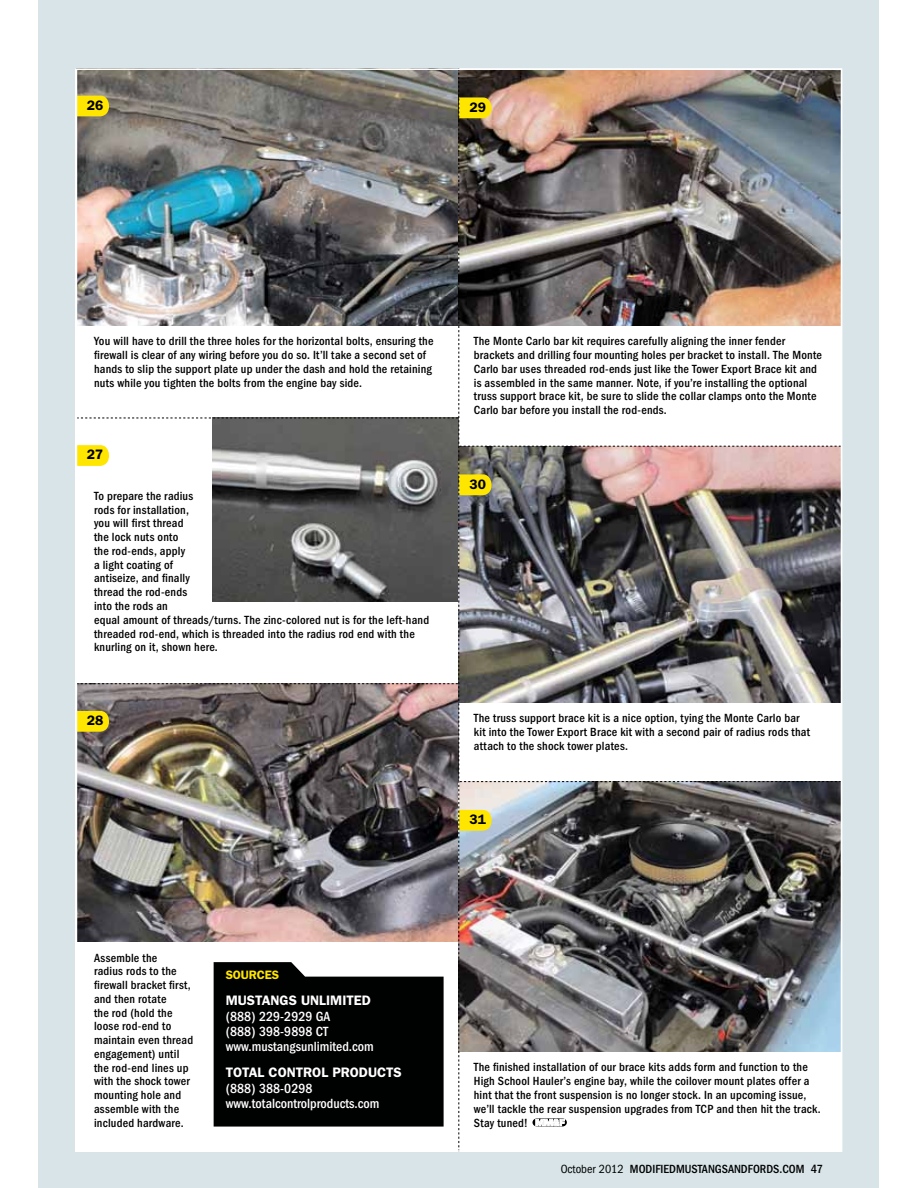
<style>
.page{position:relative;width:918px;height:1188px;background:#fff}
.page>*{position:absolute;margin:0;border:0;box-sizing:border-box;transform-origin:0 0}
.t1{font:500 condensed 13.8px/15.3px "ITC Franklin Gothic Std";color:#fff}
.t2{font:600 13.8px "ITC Franklin Gothic Std";color:#fff}
.t3{font:600 13.8px "ITC Franklin Gothic Std";letter-spacing:.01em;color:#000}
.t4{font:500 condensed 12.3px/13.8px "ITC Franklin Gothic Std";letter-spacing:.015em;color:#000}
.t5{font:600 12.3px "ITC Franklin Gothic Std";letter-spacing:-.01em;color:#ffe600}
.s1{font-weight:400}
</style>
<div class="page">
<div style="left:39px;top:0;width:840px;height:1188px;background:#d8e4e8"></div>
<img style="left:79px;top:71px;width:760px;height:1078px">
<p class="t3" style="left:87px;top:97px;width:18px">26</p>
<p class="t3" style="left:469px;top:99px;width:18px">29</p>
<p class="t4" style="left:94px;top:334px;width:341px">You will have to drill the three holes for the horizontal bolts, ensuring the firewall is clear of any wiring before you do so. it’ll take a second set of hands to slip the support plate up under the dash and hold the retaining nuts while you tighten the bolts from the engine bay side.</p>
<p class="t3" style="left:87px;top:447px;width:18px">27</p>
<p class="t4" style="left:94px;top:489px;width:337px">to prepare the radius<br>rods for installation,<br>you will first thread<br>the lock nuts onto<br>the rod-ends, apply<br>a light coating of<br>antiseize, and finally<br>thread the rod-ends<br>into the rods an<br>equal amount of threads/turns. the zinc-colored nut is for the left-hand threaded rod-end, which is threaded into the radius rod end with the knurling on it, shown here.</p>
<p class="t3" style="left:87px;top:712px;width:18px">28</p>
<p class="t4" style="left:474px;top:334px;width:350px">the monte carlo bar kit requires carefully aligning the inner fender brackets and drilling four mounting holes per bracket to install. the monte carlo bar uses threaded rod-ends just like the tower export Brace kit and is assembled in the same manner. note, if you’re installing the optional truss support brace kit, be sure to slide the collar clamps onto the monte carlo bar before you install the rod-ends.</p>
<p class="t3" style="left:469px;top:476px;width:18px">30</p>
<p class="t4" style="left:474px;top:711px;width:338px">the truss support brace kit is a nice option, tying the monte carlo bar kit into the tower export Brace kit with a second pair of radius rods that attach to the shock tower plates.</p>
<p class="t3" style="left:469px;top:811px;width:18px">31</p>
<p class="t4" style="left:94px;top:951px;width:101px">assemble the<br>radius rods to the firewall bracket first, and then rotate<br>the rod (hold the loose rod-end to maintain even thread engagement) until the rod-end lines up with the shock tower mounting hole and assemble with the included hardware.</p>
<p class="t5" style="left:226px;top:967px;width:55px">SOURCES</p>
<p class="t2" style="left:226px;top:992px;width:147px">MUSTANGS UNLIMITED</p>
<p class="t1" style="left:226px;top:1008px;width:150px">(888) 229-2929 ga<br>(888) 398-9898 ct www.mustangsunlimited.com</p>
<p class="t2" style="left:226px;top:1065px;width:178px">TOTAL CONTROL PRODUCTS</p>
<p class="t1" style="left:226px;top:1081px;width:155px">(888) 388-0298 www.totalcontrolproducts.com</p>
<p class="t4" style="left:474px;top:1061px;width:348px">the finished installation of our brace kits adds form and function to the High school Hauler’s engine bay, while the coilover mount plates offer a hint that the front suspension is no longer stock. in an upcoming issue, we’ll tackle the rear suspension upgrades from tcP and then hit the track. stay tuned!</p>
<p class="t4" style="left:561px;top:1162px;width:264px"><span class="s1">October 2012</span> modifiedmustangsandfords.com 47</p>
</div>
